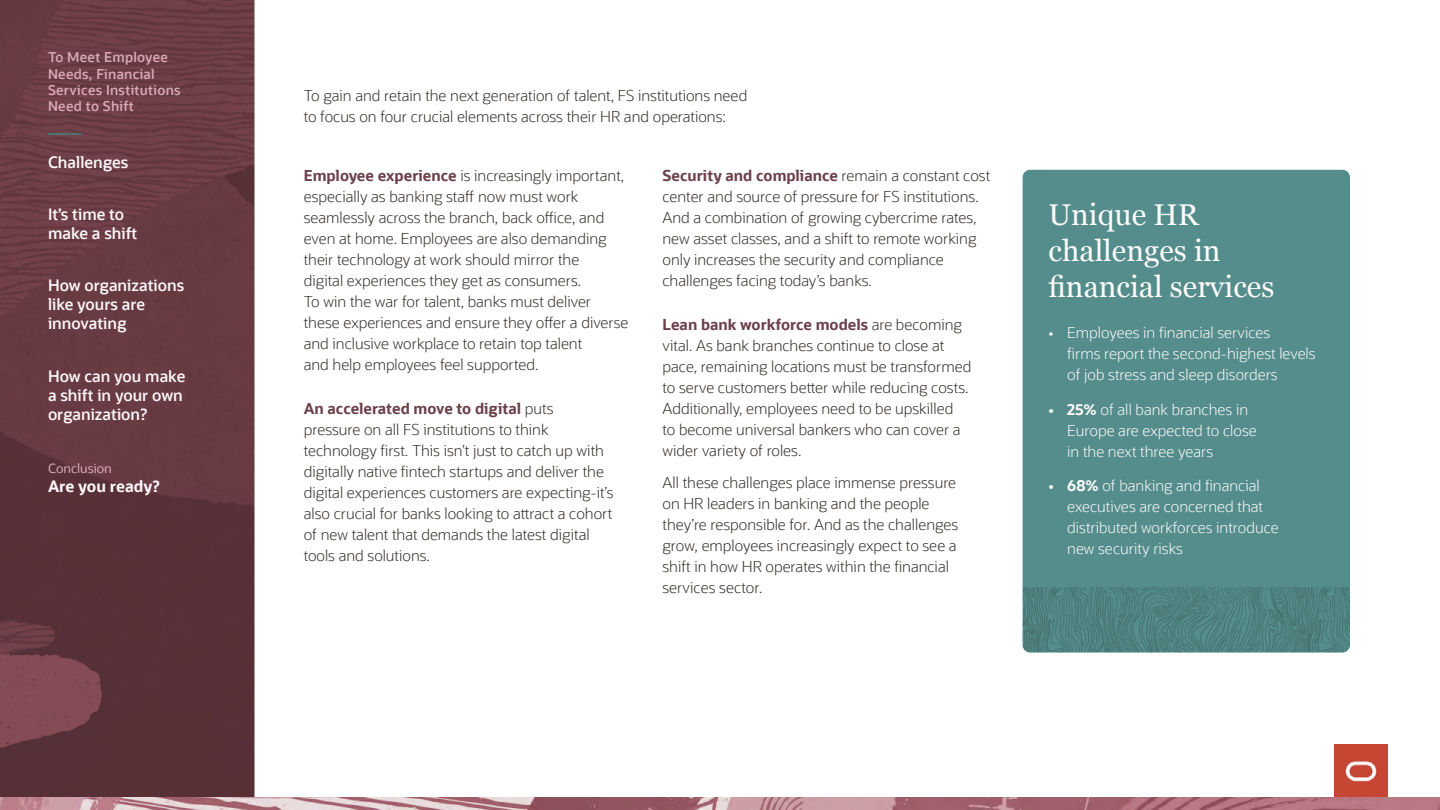
<style>
.page{position:relative;width:1440px;height:810px;background:#fff}
.page>*{position:absolute;margin:0;border:0;box-sizing:border-box;transform-origin:0 0}
.Pull-out_headers{font:30px/36px "Georgia";color:#fcfbfa}
.t1{font:600 15.75px/18.9px "Oracle Sans";color:#fcf7fa}
.t2{font:700 15.75px "Oracle Sans";color:#fcf7fa}
.body_copy{font:300 15px/21px "Oracle Sans";color:#312d2a}
.t3{font:300 15px/21px "Oracle Sans";color:#fcfbfa}
.t4{font:600 13.5px/16.2px "Oracle Sans";letter-spacing:.02em;color:#d9abb5}
.t5{font:12.75px "Oracle Sans";color:#d9abb5}
.s1{font-weight:700;color:#6b404a}
.s2{font-weight:700}
</style>
<div class="page">
<div style="left:1023px;top:170px;width:327px;height:482px;background:#548d8b;border-radius:8px"></div>
<img style="left:1023px;top:588px;width:327px;height:64px">
<img style="left:1335px;top:745px;width:53px;height:52px">
<img style="left:0;top:0;width:254px;height:797px">
<img style="left:0;top:797px;width:1440px;height:13px">
<hr style="left:48px;top:133px;width:34px;height:2px;background:#41817e">
<p class="t4" style="left:48px;top:49px;width:134px">To Meet Employee<br>Needs, Financial<br>Services Institutions<br>Need to Shift</p>
<p class="t1" style="left:48px;top:153px;width:82px">Challenges</p>
<p class="t1" style="left:48px;top:205px;width:91px">It’s time to make a shift</p>
<p class="t1" style="left:48px;top:276px;width:138px">How organizations like yours are innovating</p>
<p class="t1" style="left:48px;top:367px;width:139px">How can you make a shift in your own organization?</p>
<p class="t5" style="left:48px;top:461px;width:65px">Conclusion</p>
<p class="t2" style="left:48px;top:476px;width:113px">Are you ready?</p>
<p class="body_copy" style="left:304px;top:86px;width:445px">To gain and retain the next generation of talent, FS institutions need to focus on four crucial elements across their HR and operations:</p>
<p class="body_copy" style="left:304px;top:165px;width:326px"><span class="s1">Employee experience</span> is increasingly important, especially as banking staff now must work seamlessly across the branch, back office, and even at home. Employees are also demanding their technology at work should mirror the<br>digital experiences they get as consumers.<br>To win the war for talent, banks must deliver these experiences and ensure they offer a diverse and inclusive workplace to retain top talent<br>and help employees feel supported.</p>
<p class="body_copy" style="left:304px;top:398px;width:311px"><span class="s1">An accelerated move to digital</span> puts pressure on all FS institutions to think technology first. This isn’t just to catch up with digitally native fintech startups and deliver the digital experiences customers are expecting-it’s also crucial for banks looking to attract a cohort of new talent that demands the latest digital tools and solutions.</p>
<p class="body_copy" style="left:663px;top:165px;width:329px"><span class="s1">Security and compliance</span> remain a constant cost center and source of pressure for FS institutions.<br>And a combination of growing cybercrime rates, new asset classes, and a shift to remote working only increases the security and compliance challenges facing today’s banks.</p>
<p class="body_copy" style="left:663px;top:314px;width:310px"><span class="s1">Lean bank workforce models</span> are becoming vital. As bank branches continue to close at pace, remaining locations must be transformed to serve customers better while reducing costs.<br>Additionally, employees need to be upskilled<br>to become universal bankers who can cover a wider variety of roles.</p>
<p class="body_copy" style="left:663px;top:472px;width:297px">All these challenges place immense pressure on HR leaders in banking and the people they’re responsible for. And as the challenges grow, employees increasingly expect to see a shift in how HR operates within the financial services sector.</p>
<p class="Pull-out_headers" style="left:1048px;top:196px;width:227px">Unique HR challenges in financial services</p>
<p class="t3" style="left:1067px;top:322px;width:250px;text-indent:-19px">• Employees in financial services<br>firms report the second-highest levels of job stress and sleep disorders</p>
<p class="t3" style="left:1067px;top:399px;width:191px;text-indent:-19px"><span class="s2">• 25%</span> of all bank branches in<br>Europe are expected to close in the next three years</p>
<p class="t3" style="left:1067px;top:475px;width:213px;text-indent:-19px"><span class="s2">• 68%</span> of banking and financial executives are concerned that distributed workforces introduce new security risks</p>
</div>
